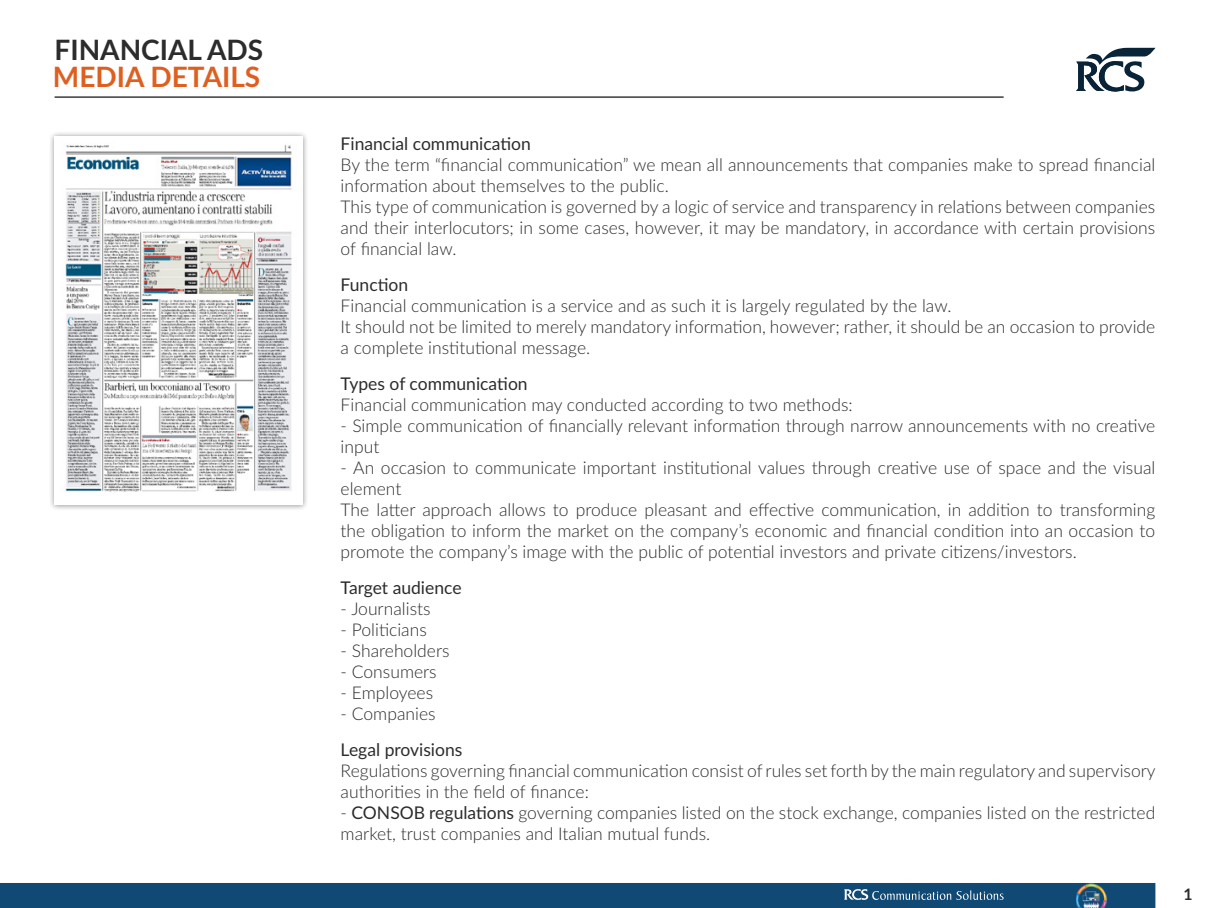
<style>
.page{position:relative;width:1210px;height:908px;background:#fff}
.page>*{position:absolute;margin:0;border:0;box-sizing:border-box;transform-origin:0 0}
.t1{font:700 28px "Lato";color:#2c2c2c}
.t2{font:700 28px "Lato";color:#de5f1f}
.testo_mezzo{font:300 17.5px/21px "Lato";color:#2c2c2c}
.testo_mezzo-2{font:17.5px "Lato";color:#2c2c2c}
.t3{font:700 15.75px "Lato";color:#2c2c2c}
.s1{font-weight:400}
</style>
<div class="page">
<div style="left:49px;top:130px;width:259px;height:380px;background:#231f20;opacity:.5"></div>
<img style="left:55px;top:136px;width:247px;height:368px">
<div style="left:0;top:883px;width:1155px;height:24px;background:#114975"></div>
<hr style="left:55px;top:96px;width:948px;height:2px;background:#565656">
<img style="left:1076px;top:883px;width:31px;height:24px">
<svg style="left:1076px;top:48px;width:79px;height:44px"></svg>
<p class="t1" style="left:55px;top:29px;width:210px">FINANCIAL ADS</p>
<h1 class="t2" style="left:53px;top:56px;width:209px">MEDIA DETAILS</h1>
<p class="testo_mezzo-2" style="left:341px;top:131px;width:192px">Financial communication</p>
<p class="testo_mezzo" style="left:341px;top:154px;width:816px">By the term “financial communication” we mean all announcements that companies make to spread financial information about themselves to the public.</p>
<p class="testo_mezzo" style="left:341px;top:196px;width:816px;text-align:justify">This type of communication is governed by a logic of service and transparency in relations between companies and their interlocutors; in some cases, however, it may be mandatory, in accordance with certain provisions of financial law.</p>
<p class="testo_mezzo-2" style="left:341px;top:272px;width:69px">Function</p>
<p class="testo_mezzo" style="left:341px;top:295px;width:612px">Financial communication is a service and as such it is largely regulated by the law.</p>
<p class="testo_mezzo" style="left:341px;top:316px;width:816px">It should not be limited to merely mandatory information, however; rather, it should be an occasion to provide a complete institutional message.</p>
<p class="testo_mezzo-2" style="left:341px;top:371px;width:189px">Types of communication</p>
<p class="testo_mezzo" style="left:341px;top:394px;width:513px">Financial communication may conducted according to two methods:</p>
<p class="testo_mezzo" style="left:341px;top:415px;width:816px">- Simple communication of financially relevant information through narrow announcements with no creative input</p>
<p class="testo_mezzo" style="left:341px;top:457px;width:816px">- An occasion to communicate important institutional values through creative use of space and the visual element</p>
<p class="testo_mezzo" style="left:341px;top:499px;width:816px;text-align:justify">The latter approach allows to produce pleasant and effective communication, in addition to transforming the obligation to inform the market on the company’s economic and financial condition into an occasion to promote the company’s image with the public of potential investors and private citizens/investors.</p>
<p class="testo_mezzo-2" style="left:341px;top:575px;width:122px">Target audience</p>
<p class="testo_mezzo" style="left:341px;top:597px;width:91px">- Journalists</p>
<p class="testo_mezzo" style="left:341px;top:618px;width:88px">- Politicians</p>
<p class="testo_mezzo" style="left:341px;top:639px;width:110px">- Shareholders</p>
<p class="testo_mezzo" style="left:341px;top:660px;width:98px">- Consumers</p>
<p class="testo_mezzo" style="left:341px;top:681px;width:94px">- Employees</p>
<p class="testo_mezzo" style="left:341px;top:702px;width:96px">- Companies</p>
<p class="testo_mezzo-2" style="left:341px;top:737px;width:123px">Legal provisions</p>
<p class="testo_mezzo" style="left:341px;top:759px;width:816px">Regulations governing financial communication consist of rules set forth by the main regulatory and supervisory authorities in the field of finance:</p>
<p class="testo_mezzo" style="left:341px;top:801px;width:816px">- <span class="s1">CONSOB regulations</span> governing companies listed on the stock exchange, companies listed on the restricted market, trust companies and Italian mutual funds.</p>
<p class="t3" style="left:1183px;top:882px;width:11px">1</p>
</div>
